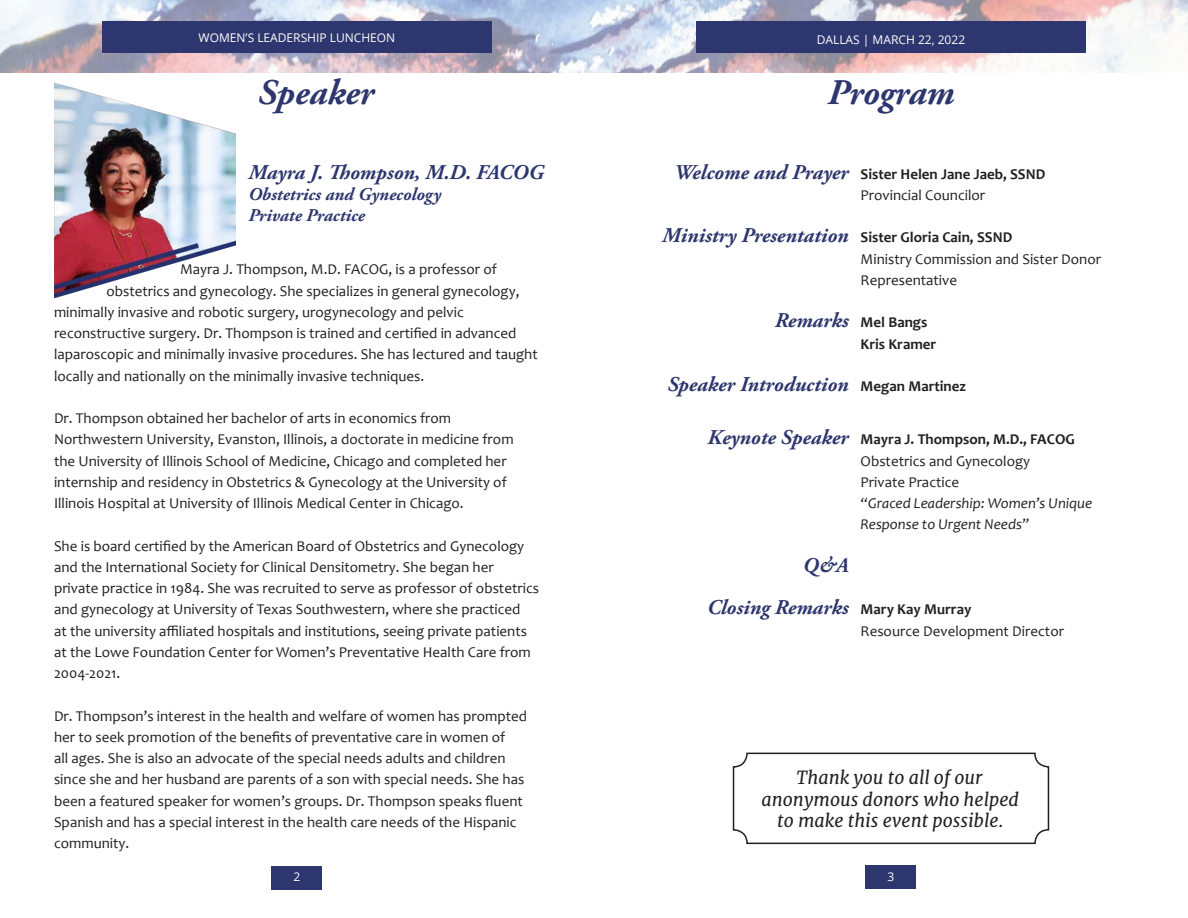
<style>
.page{position:relative;width:1188px;height:918px;background:#fff}
.page>*{position:absolute;margin:0;border:0;box-sizing:border-box;transform-origin:0 0}
.Section_Title{font:italic 700 36px "Adobe Garamond Pro";color:#2d366e}
.Table_Headings{font:italic 700 21px "Adobe Garamond Pro";color:#2d366e}
.Section_Title-2{font:italic 700 21px "Adobe Garamond Pro";color:#2d366e}
.Section_Subtitle{font:italic 18px/21.3px "Merriweather";color:#231f20;text-align:center}
.Section_Title-3{font:italic 700 18px "Adobe Garamond Pro";color:#2d366e}
.Table_Body_Text{font:15px/21.3px "Candara";color:#231f20}
.Table_Body_Text-2{font:700 15px "Candara";color:#231f20}
.Table_Body_Text-3{font:italic 15px/21.3px "Candara";color:#231f20}
.t1{font:12px "Open Sans";color:#fff}
</style>
<div class="page">
<img style="left:0;top:0;width:1188px;height:73px">
<img style="left:54px;top:82px;width:182px;height:216px">
<div style="left:733px;top:753px;width:316px;height:91px;border:2px solid #231f20;border-radius:14px"></div>
<div style="left:866px;top:865px;width:50px;height:24px;background:#2d366e"></div>
<div style="left:272px;top:866px;width:50px;height:23px;background:#2d366e"></div>
<div style="left:696px;top:21px;width:390px;height:32px;background:#2d366e"></div>
<div style="left:102px;top:21px;width:390px;height:32px;background:#2d366e"></div>
<p class="t1" style="left:199px;top:30px;width:198px">WOMEN’S LEADERSHIP LUNCHEON</p>
<p class="t1" style="left:817px;top:31px;width:150px">DALLAS | MARCH 22, 2022</p>
<p class="Section_Title" style="left:258px;top:72px;width:117px">Speaker</p>
<p class="Section_Title-2" style="left:248px;top:160px;width:297px">Mayra J. Thompson, M.D. FACOG</p>
<p class="Section_Title-3" style="left:248px;top:184px;width:194px">Obstetrics and Gynecology</p>
<p class="Section_Title-3" style="left:248px;top:205px;width:118px">Private Practice</p>
<p class="Table_Body_Text" style="left:180px;top:259px;width:318px">Mayra J. Thompson, M.D. FACOG, is a professor of</p>
<p class="Table_Body_Text" style="left:107px;top:280px;width:415px">obstetrics and gynecology. She specializes in general gynecology,</p>
<p class="Table_Body_Text" style="left:54px;top:301px;width:411px">minimally invasive and robotic surgery, urogynecology and pelvic</p>
<p class="Table_Body_Text" style="left:54px;top:322px;width:464px">reconstructive surgery. Dr. Thompson is trained and certified in advanced</p>
<p class="Table_Body_Text" style="left:54px;top:344px;width:485px">laparoscopic and minimally invasive procedures. She has lectured and taught</p>
<p class="Table_Body_Text" style="left:54px;top:365px;width:372px">locally and nationally on the minimally invasive techniques.</p>
<p class="Table_Body_Text" style="left:54px;top:407px;width:461px">Dr. Thompson obtained her bachelor of arts in economics from Northwestern University, Evanston, Illinois, a doctorate in medicine from the University of Illinois School of Medicine, Chicago and completed her internship and residency in Obstetrics &amp; Gynecology at the University of Illinois Hospital at University of Illinois Medical Center in Chicago.</p>
<p class="Table_Body_Text" style="left:54px;top:535px;width:487px">She is board certified by the American Board of Obstetrics and Gynecology and the International Society for Clinical Densitometry. She began her private practice in 1984. She was recruited to serve as professor of obstetrics and gynecology at University of Texas Southwestern, where she practiced<br>at the university affiliated hospitals and institutions, seeing private patients at the Lowe Foundation Center for Women’s Preventative Health Care from 2004-2021.</p>
<p class="Table_Body_Text" style="left:54px;top:705px;width:475px">Dr. Thompson’s interest in the health and welfare of women has prompted her to seek promotion of the benefits of preventative care in women of<br>all ages. She is also an advocate of the special needs adults and children since she and her husband are parents of a son with special needs. She has been a featured speaker for women’s groups. Dr. Thompson speaks fluent Spanish and has a special interest in the health care needs of the Hispanic community.</p>
<p class="Section_Title" style="left:828px;top:72px;width:128px">Program</p>
<p class="Table_Headings" style="left:674px;top:160px;width:176px">Welcome and Prayer</p>
<p class="Table_Body_Text-2" style="left:861px;top:164px;width:186px">Sister Helen Jane Jaeb, SSND</p>
<p class="Table_Body_Text" style="left:861px;top:184px;width:126px">Provincial Councilor</p>
<p class="Table_Headings" style="left:662px;top:224px;width:188px">Ministry Presentation</p>
<p class="Table_Body_Text-2" style="left:861px;top:228px;width:153px">Sister Gloria Cain, SSND</p>
<p class="Table_Body_Text" style="left:861px;top:248px;width:242px">Ministry Commission and Sister Donor<br>Representative</p>
<p class="Table_Headings" style="left:775px;top:309px;width:75px">Remarks</p>
<p class="Table_Body_Text-2" style="left:861px;top:313px;width:68px">Mel Bangs</p>
<p class="Table_Body_Text-2" style="left:861px;top:334px;width:77px">Kris Kramer</p>
<p class="Table_Headings" style="left:667px;top:372px;width:183px">Speaker Introduction</p>
<p class="Table_Body_Text-2" style="left:861px;top:377px;width:107px">Megan Martinez</p>
<p class="Table_Headings" style="left:708px;top:426px;width:142px">Keynote Speaker</p>
<p class="Table_Body_Text-2" style="left:861px;top:430px;width:216px">Mayra J. Thompson, M.D., FACOG</p>
<p class="Table_Body_Text" style="left:861px;top:450px;width:171px">Obstetrics and Gynecology</p>
<p class="Table_Body_Text" style="left:861px;top:471px;width:100px">Private Practice</p>
<p class="Table_Body_Text-3" style="left:861px;top:492px;width:233px">“Graced Leadership: Women’s Unique<br>Response to Urgent Needs”</p>
<p class="Table_Headings" style="left:803px;top:553px;width:47px">Q&amp;A</p>
<p class="Table_Headings" style="left:707px;top:596px;width:143px">Closing Remarks</p>
<p class="Table_Body_Text-2" style="left:861px;top:600px;width:112px">Mary Kay Murray</p>
<p class="Table_Body_Text" style="left:861px;top:620px;width:205px">Resource Development Director</p>
<p class="Section_Subtitle" style="left:762px;top:767px;width:259px">Thank you to all of our anonymous donors who helped to make this event possible.</p>
<p class="t1" style="left:294px;top:868px;width:8px">2</p>
<p class="t1" style="left:888px;top:868px;width:8px">3</p>
</div>
